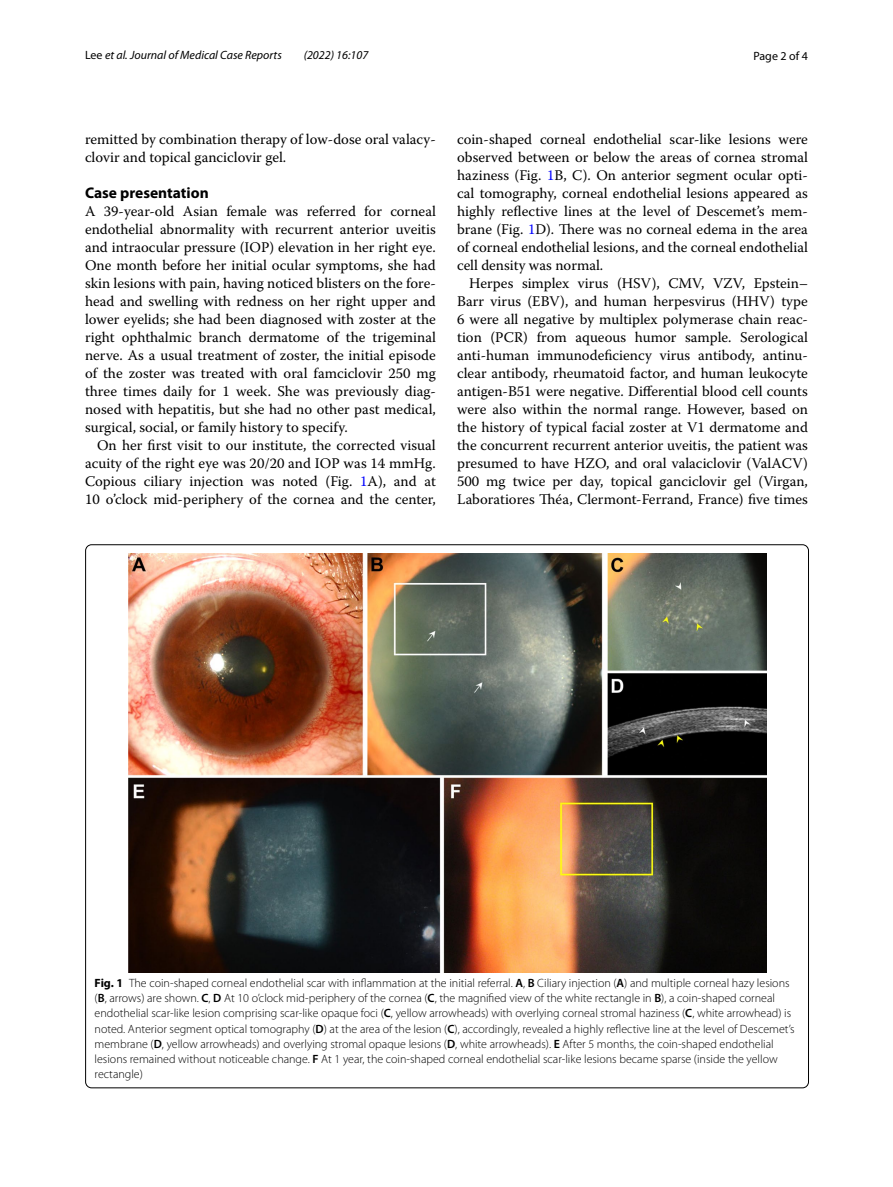
<style>
.page{position:relative;width:893px;height:1187px;background:#fff}
.page>*{position:absolute;margin:0;border:0;box-sizing:border-box;transform-origin:0 0}
.t1{font:700 15.45px "Myriad Pro";color:#000}
.t2{font:14.7px/18px "Warnock Pro";color:#000;text-align:justify}
.t3{font:300 12px/15px "Myriad Pro";color:#000}
.t4{font:italic 12px "Myriad Pro";color:#000}
.t5{font:12px "Myriad Pro";color:#000}
.s1{font-style:normal}
.s2{color:#00f}
.s3{font-weight:700}
.s4{font-weight:600}
</style>
<div class="page">
<img style="left:128px;top:553px;width:638px;height:419px">
<p class="t4" style="left:85px;top:48px;width:198px"><span class="s1">Lee</span> et al. Journal of Medical Case Reports</p>
<p class="t4" style="left:304px;top:48px;width:66px">(2022) 16:107</p>
<p class="t5" style="left:753px;top:48px;width:56px">Page 2 of 4</p>
<p class="t2" style="left:85px;top:130px;width:352px">remitted by combination therapy of low-dose oral valacy&shy;clovir and topical ganciclovir gel.</p>
<p class="t1" style="left:85px;top:182px;width:125px">Case presentation</p>
<p class="t2" style="left:85px;top:202px;width:352px">A 39-year-old Asian female was referred for corneal endothelial abnormality with recurrent anterior uveitis and intraocular pressure (IOP) elevation in her right eye.<br>One month before her initial ocular symptoms, she had skin lesions with pain, having noticed blisters on the fore&shy;head and swelling with redness on her right upper and lower eyelids; she had been diagnosed with zoster at the right ophthalmic branch dermatome of the trigeminal nerve. As a usual treatment of zoster, the initial episode of the zoster was treated with oral famciclovir 250 mg three times daily for 1 week. She was previously diag&shy;nosed with hepatitis, but she had no other past medical, surgical, social, or family history to specify.</p>
<p class="t2" style="left:85px;top:436px;width:352px;text-indent:12px">On her first visit to our institute, the corrected visual acuity of the right eye was 20/20 and IOP was 14 mmHg.<br>Copious ciliary injection was noted (Fig. <span class="s2">1</span>A), and at 10 o’clock mid-periphery of the cornea and the center,</p>
<p class="t2" style="left:457px;top:130px;width:352px">coin-shaped corneal endothelial scar-like lesions were observed between or below the areas of cornea stromal haziness (Fig. <span class="s2">1</span>B, C). On anterior segment ocular opti&shy;cal tomography, corneal endothelial lesions appeared as highly reflective lines at the level of Descemet’s mem&shy;brane (Fig. <span class="s2">1</span>D). There was no corneal edema in the area of corneal endothelial lesions, and the corneal endothelial cell density was normal.</p>
<p class="t2" style="left:457px;top:274px;width:352px;text-indent:12px">Herpes simplex virus (HSV), CMV, VZV, Epstein– Barr virus (EBV), and human herpesvirus (HHV) type 6 were all negative by multiplex polymerase chain reac&shy;tion (PCR) from aqueous humor sample. Serological anti-human immunodeficiency virus antibody, antinu&shy;clear antibody, rheumatoid factor, and human leukocyte antigen-B51 were negative. Differential blood cell counts were also within the normal range. However, based on the history of typical facial zoster at V1 dermatome and the concurrent recurrent anterior uveitis, the patient was presumed to have HZO, and oral valaciclovir (ValACV)<br>500 mg twice per day, topical ganciclovir gel (Virgan, Laboratiores Théa, Clermont-Ferrand, France) five times</p>
<p class="t3" style="left:95px;top:976px;width:702px"><span class="s3">Fig. 1</span> The coin-shaped corneal endothelial scar with inflammation at the initial referral. <span class="s4">A</span>, <span class="s4">B</span> Ciliary injection (<span class="s4">A</span>) and multiple corneal hazy lesions (<span class="s4">B</span>, arrows) are shown. <span class="s4">C</span>, <span class="s4">D</span> At 10 o’clock mid-periphery of the cornea (<span class="s4">C</span>, the magnified view of the white rectangle in <span class="s4">B</span>), a coin-shaped corneal endothelial scar-like lesion comprising scar-like opaque foci (<span class="s4">C</span>, yellow arrowheads) with overlying corneal stromal haziness (<span class="s4">C</span>, white arrowhead) is noted. Anterior segment optical tomography (<span class="s4">D</span>) at the area of the lesion (<span class="s4">C</span>), accordingly, revealed a highly reflective line at the level of Descemet’s membrane (<span class="s4">D</span>, yellow arrowheads) and overlying stromal opaque lesions (<span class="s4">D</span>, white arrowheads). <span class="s4">E</span> After 5 months, the coin-shaped endothelial lesions remained without noticeable change. <span class="s4">F</span> At 1 year, the coin-shaped corneal endothelial scar-like lesions became sparse (inside the yellow rectangle)</p>
</div>
